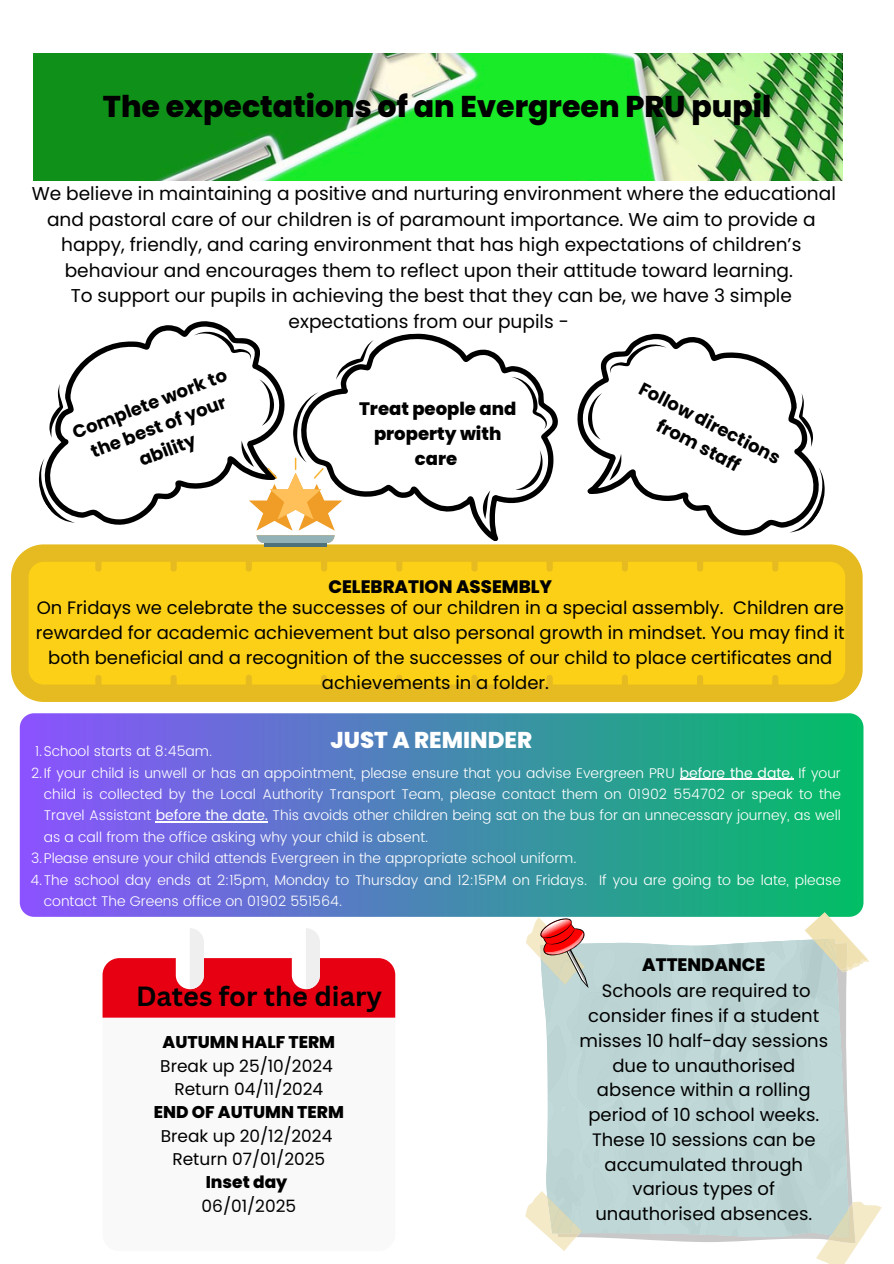
<style>
.page{position:relative;width:894px;height:1264px;background:#fff}
.page>*{position:absolute;margin:0;border:0;box-sizing:border-box;transform-origin:0 0}
.t1{font:800 30px "Poppins";color:#000}
.t2{font:700 27px "Canva Sans";color:#000}
.t3{font:800 22.8px "Poppins";color:#fff}
.t4{font:18.6px/25.5px "Poppins";color:#000;text-align:center}
.t5{font:18px/24.8px "Poppins";color:#000;text-align:center}
.t6{font:800 18px/24.8px "Poppins";color:#000;text-align:center}
.t7{font:700 18px/24.8px "Poppins";color:#000;text-align:center}
.t8{font:16.95px/23.4px "Poppins";color:#000;text-align:center}
.t9{font:800 16.95px "Poppins";color:#000}
.t10{font:300 14.1px/21.3px "Poppins";color:#fff;text-align:justify}
.s1{font-weight:400}
</style>
<div class="page">
<svg style="left:102px;top:1017px;width:293px;height:1px"></svg>
<svg style="left:102px;top:928px;width:293px;height:89px"></svg>
<img style="left:33px;top:54px;width:809px;height:127px">
<svg style="left:584px;top:335px;width:279px;height:269px"></svg>
<svg style="left:577px;top:333px;width:89px;height:107px"></svg>
<svg style="left:604px;top:454px;width:23px;height:28px"></svg>
<svg style="left:779px;top:393px;width:53px;height:54px"></svg>
<svg style="left:778px;top:467px;width:62px;height:73px"></svg>
<svg style="left:49px;top:323px;width:145px;height:202px"></svg>
<svg style="left:49px;top:384px;width:34px;height:54px"></svg>
<svg style="left:38px;top:458px;width:48px;height:67px"></svg>
<svg style="left:374px;top:333px;width:184px;height:208px"></svg>
<svg style="left:511px;top:376px;width:36px;height:54px"></svg>
<svg style="left:514px;top:450px;width:29px;height:40px"></svg>
<svg style="left:482px;top:490px;width:9px;height:29px"></svg>
<svg style="left:11px;top:544px;width:851px;height:158px;background:#f7cb1a"></svg>
<svg style="left:95px;top:675px;width:6px;height:20px"></svg>
<svg style="left:170px;top:675px;width:7px;height:20px"></svg>
<svg style="left:246px;top:674px;width:6px;height:21px"></svg>
<svg style="left:321px;top:675px;width:6px;height:20px"></svg>
<svg style="left:396px;top:674px;width:6px;height:21px"></svg>
<svg style="left:471px;top:674px;width:6px;height:21px"></svg>
<svg style="left:546px;top:675px;width:6px;height:20px"></svg>
<svg style="left:621px;top:674px;width:6px;height:21px"></svg>
<svg style="left:696px;top:675px;width:7px;height:20px"></svg>
<svg style="left:772px;top:675px;width:6px;height:20px"></svg>
<svg style="left:95px;top:551px;width:6px;height:20px"></svg>
<svg style="left:170px;top:551px;width:7px;height:20px"></svg>
<svg style="left:396px;top:551px;width:6px;height:20px"></svg>
<svg style="left:471px;top:551px;width:6px;height:20px"></svg>
<svg style="left:546px;top:551px;width:6px;height:20px"></svg>
<svg style="left:621px;top:551px;width:6px;height:20px"></svg>
<svg style="left:696px;top:551px;width:7px;height:20px"></svg>
<svg style="left:772px;top:551px;width:6px;height:20px"></svg>
<svg style="left:194px;top:321px;width:180px;height:250px"></svg>
<div style="left:20px;top:713px;width:843px;height:203px;background:linear-gradient(to right,#8c52ff,#02be65);border-radius:14px"></div>
<svg style="left:525px;top:912px;width:356px;height:351px"></svg>
<hr style="left:679px;top:778px;width:114px;height:1px;background:#fff">
<hr style="left:156px;top:821px;width:112px;height:1px;background:#fff">
<p class="t1" style="left:103px;top:86px;width:669px">The expectations of an Evergreen PRU pupil</p>
<h1 class="t4" style="left:32px;top:181px;width:805px">We believe in maintaining a positive and nurturing environment where the educational and pastoral care of our children is of paramount importance. We aim to provide a happy, friendly, and caring environment that has high expectations of children’s behaviour and encourages them to reflect upon their attitude toward learning.<br>To support our pupils in achieving the best that they can be, we have 3 simple expectations from our pupils -</h1>
<p class="t7" style="left:69px;top:421px;width:165px;rotate:-21deg">Complete work to the best of your ability</p>
<h4 class="t6" style="left:359px;top:397px;width:159px">Treat people and property with care</h4>
<h4 class="t7" style="left:645px;top:376px;width:158px;rotate:27deg">Follow directions from staf</h4>
<p class="t6" style="left:328px;top:574px;width:225px">CELEBRATION ASSEMBLY</p>
<h4 class="t5" style="left:36px;top:595px;width:810px">On Fridays we celebrate the successes of our children in a special assembly. Children are rewarded for academic achievement but also personal growth in mindset. You may find it both beneficial and a recognition of the successes of our child to place certificates and achievements in a folder.</h4>
<p class="t3" style="left:330px;top:724px;width:203px">JUST A REMINDER</p>
<p class="t10" style="left:35px;top:740px;width:178px">1.School starts at 8:45am.</p>
<h3 class="t10" style="left:44px;top:762px;width:798px;text-indent:-13px">2.If your child is unwell or has an appointment, please ensure that you advise Evergreen PRU <span class="s1">before the date.</span> If your child is collected by the Local Authority Transport Team, please contact them on 01902 554702 or speak to the Travel Assistant <span class="s1">before the date.</span> This avoids other children being sat on the bus for an unnecessary journey, as well as a call from the office asking why your child is absent.</h3>
<h5 class="t10" style="left:31px;top:847px;width:547px">3.Please ensure your child attends Evergreen in the appropriate school uniform.</h5>
<h2 class="t10" style="left:44px;top:869px;width:798px;text-indent:-13px">4.The school day ends at 2:15pm, Monday to Thursday and 12:15PM on Fridays. If you are going to be late, please contact The Greens office on 01902 551564.</h2>
<h5 class="t2" style="left:136px;top:977px;width:247px">Dates for the diary</h5>
<p class="t9" style="left:162px;top:1030px;width:174px">AUTUMN HALF TERM</p>
<p class="t8" style="left:160px;top:1054px;width:174px">Break up 25/10/2024<br>Return 04/11/2024</p>
<p class="t9" style="left:154px;top:1100px;width:192px">END OF AUTUMN TERM</p>
<p class="t8" style="left:161px;top:1124px;width:173px">Break up 20/12/2024<br>Return 07/01/2025</p>
<p class="t9" style="left:206px;top:1170px;width:83px">Inset day</p>
<p class="t8" style="left:201px;top:1194px;width:96px">06/01/2025</p>
<p class="t6" style="left:642px;top:952px;width:125px">ATTENDANCE</p>
<p class="t5" style="left:579px;top:978px;width:250px">Schools are required to consider fines if a student misses 10 half-day sessions due to unauthorised absence within a rolling period of 10 school weeks.<br>These 10 sessions can be accumulated through various types of unauthorised absences.</p>
</div>
